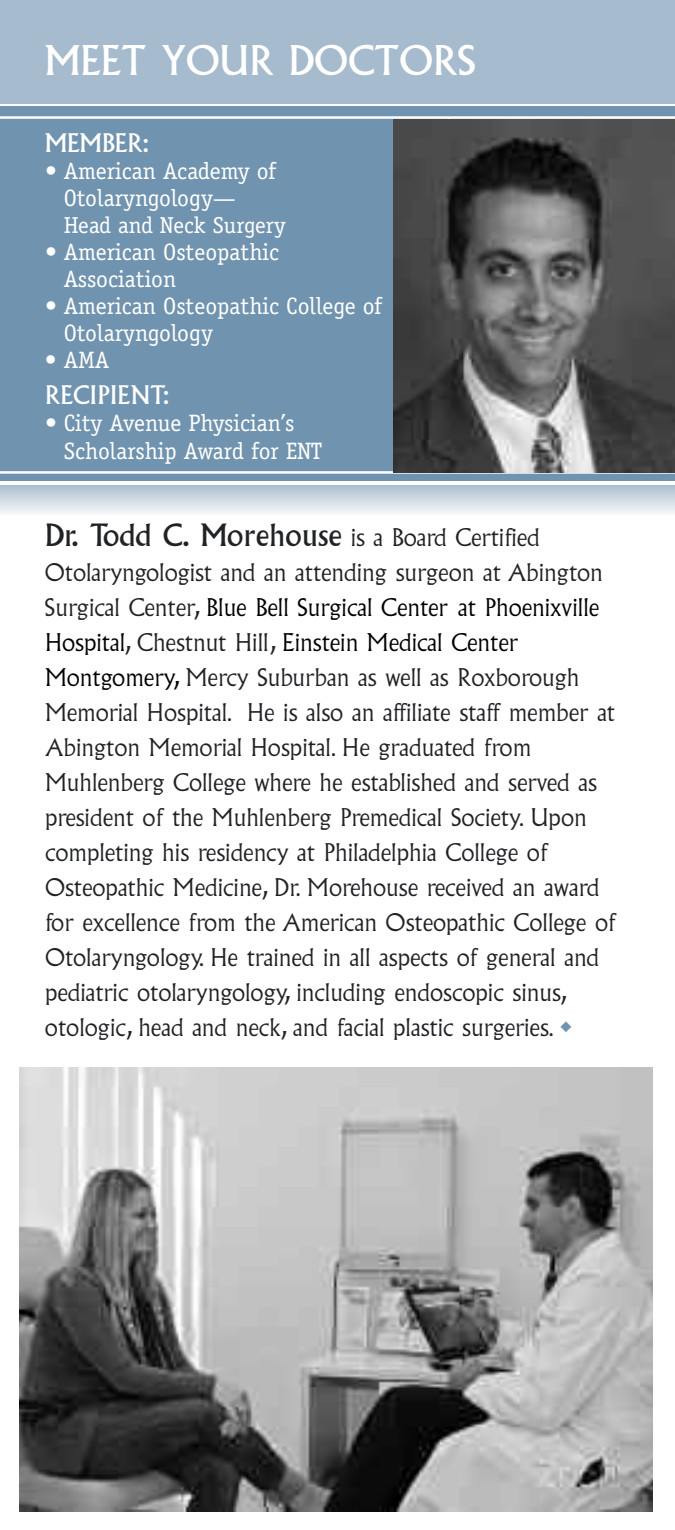
<style>
.page{position:relative;width:675px;height:1530px;background:#fff}
.page>*{position:absolute;margin:0;border:0;box-sizing:border-box;transform-origin:0 0}
.t1{font:40px "Albertus";color:#fff}
.t2{font:30px "Albertus";color:#202225}
.t3{font:25px "Albertus";color:#fff}
.t4{font:300 23.75px/35px "Albertus";color:#202225}
.t5{font:23.75px/27px "Officina Serif";color:#fff}
.t6{font:23px "Officina Serif";color:#fff}
.s1{font-size:23px}
.s2{font-weight:300;font-size:23.75px}
.s3{color:#000}
</style>
<div class="page">
<div style="left:0;top:0;width:675px;height:148px;background:#a6bbcd"></div>
<hr style="left:0;top:104px;width:675px;height:3px;background:#fff">
<div style="left:0;top:106px;width:675px;height:374px;background:#7093af"></div>
<div style="left:0;top:486px;width:675px;height:28px;background:linear-gradient(to bottom,#aec1d1,#f1f5f7)"></div>
<hr style="left:0;top:471px;width:675px;height:3px;background:#fff">
<hr style="left:0;top:116px;width:675px;height:3px;background:#fff">
<img style="left:394px;top:119px;width:281px;height:354px">
<img style="left:20px;top:1067px;width:632px;height:444px">
<h1 class="t1" style="left:45px;top:45px;width:432px">MEET YOUR DOCTORS</h1>
<p class="t3" style="left:45px;top:133px;width:105px">MEMBER:</p>
<p class="t5" style="left:64px;top:157px;width:214px;text-indent:-19px">• American Academy of<br>Otolaryngology<span class="s1">—</span></p>
<p class="t6" style="left:64px;top:211px;width:223px">Head and Neck Surgery</p>
<p class="t5" style="left:64px;top:238px;width:217px;text-indent:-19px">• American Osteopathic<br>Association</p>
<p class="t5" style="left:64px;top:292px;width:320px;text-indent:-19px">• American Osteopathic College of<br>Otolaryngology</p>
<p class="t5" style="left:45px;top:347px;width:66px">• AMA</p>
<p class="t3" style="left:45px;top:385px;width:126px">RECIPIENT:</p>
<p class="t5" style="left:64px;top:409px;width:260px;text-indent:-19px">• City Avenue Physician’s<br>Scholarship Award for ENT</p>
<p class="t2" style="left:45px;top:523px;width:496px">Dr. Todd C. Morehouse <span class="s2">is a Board Certified</span></p>
<p class="t4" style="left:45px;top:556px;width:572px">Otolaryngologist and an attending surgeon at Abington Surgical Center, <span class="s3">Blue Bell Surgical Center at Phoenixville Hospital</span>, Chestnut Hill, <span class="s3">Einstein Medical Center Montgomery,</span> Mercy Suburban as well as Roxborough Memorial Hospital. He is also an affiliate staff member at Abington Memorial Hospital. He graduated from Muhlenberg College where he established and served as president of the Muhlenberg Premedical Society. Upon completing his residency at Philadelphia College of Osteopathic Medicine, Dr. Morehouse received an award for excellence from the American Osteopathic College of Otolaryngology. He trained in all aspects of general and pediatric otolaryngology, including endoscopic sinus, otologic, head and neck, and facial plastic surgeries. <sup>◆</sup></p>
</div>
